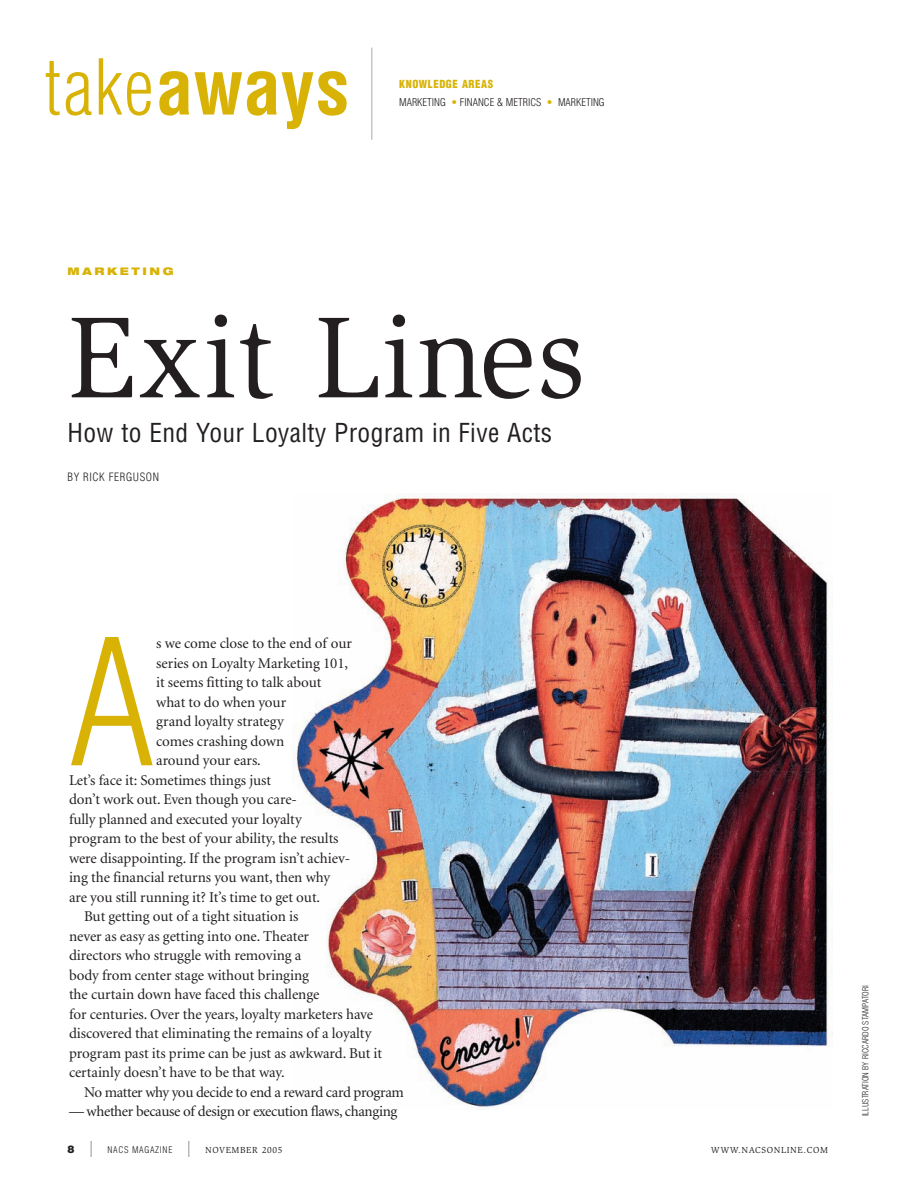
<style>
.page{position:relative;width:918px;height:1202px;background:#fff}
.page>*{position:absolute;margin:0;border:0;box-sizing:border-box;transform-origin:0 0}
.t1{font:300 condensed 171px "Helvetica";color:#d8b306}
.t2{font:118.5px "Slimbach";letter-spacing:.005em;color:#231f20}
.t3{font:700 condensed 75px "Helvetica";color:#d8b306}
.t4{font:condensed 25.5px "Helvetica";letter-spacing:.015em;color:#231f20}
.t5{font:15px "Minion";letter-spacing:-.005em;color:#231f20}
.t6{font:15px "Minion";letter-spacing:-.025em;color:#231f20}
.t7{font:300 condensed 11.25px "Helvetica";letter-spacing:.05em;color:#231f20}
.t8{font:900 condensed 10.8px "Helvetica";letter-spacing:.05em;color:#d8b306}
.t9{font:300 condensed 10.5px "Helvetica";color:#231f20}
.t10{font:900 expanded 10.5px "Helvetica Neue";letter-spacing:.25em;color:#d8b306}
.t11{font:900 10.5px "Helvetica";color:#231f20}
.t12{font:9px "Slimbach";letter-spacing:.075em;color:#231f20}
.t13{font:300 condensed 9px "Helvetica";letter-spacing:.075em;color:#231f20}
.t14{font:300 condensed 8.25px "Helvetica";letter-spacing:.005em;color:#231f20}
.s1{font-weight:300}
.s2{color:#d8b306}
</style>
<div class="page">
<img style="left:292px;top:493px;width:540px;height:615px">
<hr style="left:371px;top:48px;width:1px;height:92px;background:#a8a9ad">
<svg style="left:91px;top:1141px;width:1px;height:16px"></svg>
<svg style="left:188px;top:1141px;width:1px;height:16px"></svg>
<h3 class="t3" style="left:45px;top:58px;width:306px"><span class="s1">take</span>aways</h3>
<p class="t8" style="left:399px;top:80px;width:96px">KNOWLEDGE AREAS</p>
<p class="t9" style="left:399px;top:98px;width:207px">MARKETING <span class="s2">•</span> FINANCE &amp; METRICS <span class="s2">•</span> MARKETING</p>
<p class="t10" style="left:68px;top:268px;width:108px">MARKETING</p>
<h2 class="t2" style="left:68px;top:312px;width:520px">Exit Lines</h2>
<h3 class="t4" style="left:68px;top:423px;width:486px">How to End Your Loyalty Program in Five Acts</h3>
<p class="t7" style="left:68px;top:473px;width:93px">BY RICK FERGUSON</p>
<h1 class="t1" style="left:69px;top:637px;width:87px">A</h1>
<p class="t5" style="left:156px;top:637px;width:197px">s we come close to the end of our</p>
<p class="t5" style="left:156px;top:657px;width:193px">series on Loyalty Marketing 101,</p>
<p class="t5" style="left:156px;top:676px;width:167px">it seems fitting to talk about</p>
<p class="t5" style="left:156px;top:696px;width:131px">what to do when your</p>
<p class="t5" style="left:156px;top:715px;width:129px">grand loyalty strategy</p>
<p class="t5" style="left:156px;top:735px;width:130px">comes crashing down</p>
<p class="t5" style="left:156px;top:754px;width:106px">around your ears.</p>
<p class="t5" style="left:69px;top:774px;width:204px">Let’s face it: Sometimes things just</p>
<p class="t5" style="left:69px;top:793px;width:230px">don’t work out. Even though you care-</p>
<p class="t5" style="left:69px;top:813px;width:234px">fully planned and executed your loyalty</p>
<p class="t5" style="left:69px;top:832px;width:271px">program to the best of your ability, the results</p>
<p class="t5" style="left:69px;top:852px;width:283px">were disappointing. If the program isn’t achiev-</p>
<p class="t5" style="left:69px;top:871px;width:263px">ing the financial returns you want, then why</p>
<p class="t5" style="left:69px;top:891px;width:253px">are you still running it? It’s time to get out.</p>
<p class="t5" style="left:84px;top:910px;width:216px">But getting out of a tight situation is</p>
<p class="t5" style="left:69px;top:930px;width:242px">never as easy as getting into one. Theater</p>
<p class="t5" style="left:69px;top:949px;width:234px">directors who struggle with removing a</p>
<p class="t5" style="left:69px;top:969px;width:242px">body from center stage without bringing</p>
<p class="t5" style="left:69px;top:988px;width:252px">the curtain down have faced this challenge</p>
<p class="t5" style="left:69px;top:1008px;width:306px">for centuries. Over the years, loyalty marketers have</p>
<p class="t5" style="left:69px;top:1027px;width:304px">discovered that eliminating the remains of a loyalty</p>
<p class="t5" style="left:69px;top:1047px;width:315px">program past its prime can be just as awkward. But it</p>
<p class="t5" style="left:69px;top:1066px;width:217px">certainly doesn’t have to be that way.</p>
<p class="t6" style="left:84px;top:1086px;width:321px">No matter why you decide to end a reward card program</p>
<p class="t6" style="left:69px;top:1105px;width:330px">— whether because of design or execution flaws, changing</p>
<p class="t11" style="left:67px;top:1145px;width:9px">8</p>
<p class="t13" style="left:108px;top:1145px;width:66px">NACS MAGAZINE</p>
<p class="t12" style="left:205px;top:1146px;width:79px">NOVEMBER 2005</p>
<p class="t12" style="left:711px;top:1146px;width:119px">WWW.NACSONLINE.COM</p>
<p class="t14" style="left:862px;top:1116px;width:133px;rotate:-90deg">ILLUSTRATION BY RICCARDO STAMPATORI</p>
</div>
